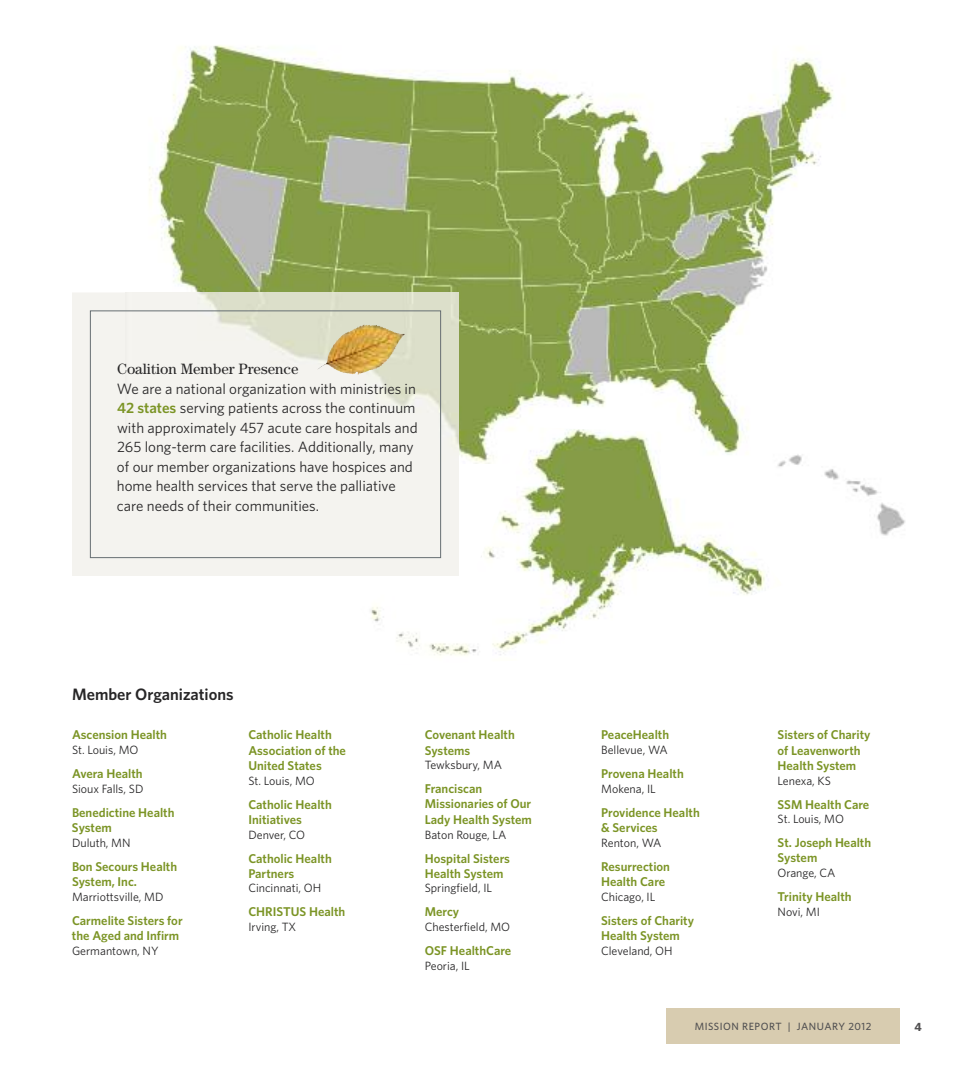
<style>
.page{position:relative;width:972px;height:1080px;background:#fff}
.page>*{position:absolute;margin:0;border:0;box-sizing:border-box;transform-origin:0 0}
.t1{font:600 16.5px "Whitney";color:#272627}
.t2{font:15px/19.5px "Whitney";color:#272627}
.t3{font:15px "Century";color:#272627}
.t4{font:600 12.75px/15.3px "Whitney";color:#7b9425}
.t5{font:12px "Whitney";color:#272627}
.t6{font:700 12px "Whitney";color:#525152}
.t7{font:500 10.5px "Whitney";letter-spacing:.05em;color:#525152}
.s1{font-weight:600;color:#7b9425}
</style>
<div class="page">
<img style="left:149px;top:45px;width:684px;height:382px">
<img style="left:370px;top:427px;width:395px;height:229px">
<div style="left:666px;top:1008px;width:234px;height:36px;background:#d8ccb0"></div>
<div style="left:72px;top:292px;width:387px;height:284px;background:#f4f3ef"></div>
<img style="left:126px;top:292px;width:333px;height:172px">
<div style="left:90px;top:310px;width:351px;height:248px;border:1px solid #666e72"></div>
<img style="left:364px;top:325px;width:41px;height:36px">
<img style="left:762px;top:442px;width:143px;height:106px">
<p class="t3" style="left:117px;top:364px;width:183px">Coalition Member Presence</p>
<p class="t2" style="left:117px;top:380px;width:302px">We are a national organization with ministries in <span class="s1">42 states</span> serving patients across the continuum with approximately 457 acute care hospitals and 265 long-term care facilities. Additionally, many of our member organizations have hospices and home health services that serve the palliative care needs of their communities.</p>
<p class="t1" style="left:72px;top:689px;width:163px">Member Organizations</p>
<p class="t4" style="left:72px;top:728px;width:96px">Ascension Health</p>
<p class="t5" style="left:72px;top:746px;width:68px">St. Louis, MO</p>
<p class="t4" style="left:72px;top:767px;width:72px">Avera Health</p>
<p class="t5" style="left:72px;top:784px;width:73px">Sioux Falls, SD</p>
<p class="t4" style="left:72px;top:806px;width:104px">Benedictine Health<br>System</p>
<p class="t5" style="left:72px;top:838px;width:60px">Duluth, MN</p>
<p class="t4" style="left:72px;top:860px;width:107px">Bon Secours Health<br>System, Inc.</p>
<p class="t5" style="left:72px;top:892px;width:93px">Marriottsville, MD</p>
<p class="t4" style="left:72px;top:914px;width:112px">Carmelite Sisters for the Aged and Infirm</p>
<p class="t5" style="left:72px;top:946px;width:88px">Germantown, NY</p>
<p class="t4" style="left:248px;top:728px;width:99px">Catholic Health<br>Association of the<br>United States</p>
<p class="t5" style="left:248px;top:776px;width:68px">St. Louis, MO</p>
<p class="t4" style="left:248px;top:798px;width:85px">Catholic Health<br>Initiatives</p>
<p class="t5" style="left:248px;top:830px;width:58px">Denver, CO</p>
<p class="t4" style="left:248px;top:852px;width:85px">Catholic Health<br>Partners</p>
<p class="t5" style="left:248px;top:884px;width:74px">Cincinnati, OH</p>
<p class="t4" style="left:248px;top:906px;width:98px">CHRISTUS Health</p>
<p class="t5" style="left:248px;top:923px;width:49px">Irving, TX</p>
<p class="t4" style="left:425px;top:728px;width:92px">Covenant Health<br>Systems</p>
<p class="t5" style="left:425px;top:761px;width:79px">Tewksbury, MA</p>
<p class="t4" style="left:425px;top:782px;width:109px">Franciscan<br>Missionaries of Our<br>Lady Health System</p>
<p class="t5" style="left:425px;top:830px;width:83px">Baton Rouge, LA</p>
<p class="t4" style="left:425px;top:852px;width:87px">Hospital Sisters<br>Health System</p>
<p class="t5" style="left:425px;top:884px;width:69px">Springfield, IL</p>
<p class="t4" style="left:425px;top:906px;width:36px">Mercy</p>
<p class="t5" style="left:425px;top:923px;width:87px">Chesterfield, MO</p>
<p class="t4" style="left:425px;top:944px;width:88px">OSF HealthCare</p>
<p class="t5" style="left:425px;top:962px;width:47px">Peoria, IL</p>
<p class="t4" style="left:601px;top:728px;width:69px">PeaceHealth</p>
<p class="t5" style="left:601px;top:746px;width:68px">Bellevue, WA</p>
<p class="t4" style="left:601px;top:767px;width:84px">Provena Health</p>
<p class="t5" style="left:601px;top:784px;width:56px">Mokena, IL</p>
<p class="t4" style="left:601px;top:806px;width:100px">Providence Health &amp; Services</p>
<p class="t5" style="left:601px;top:838px;width:62px">Renton, WA</p>
<p class="t4" style="left:601px;top:860px;width:70px">Resurrection<br>Health Care</p>
<p class="t5" style="left:601px;top:892px;width:56px">Chicago, IL</p>
<p class="t4" style="left:601px;top:914px;width:94px">Sisters of Charity<br>Health System</p>
<p class="t5" style="left:601px;top:946px;width:73px">Cleveland, OH</p>
<p class="t4" style="left:778px;top:728px;width:94px">Sisters of Charity of Leavenworth<br>Health System</p>
<p class="t5" style="left:778px;top:776px;width:55px">Lenexa, KS</p>
<p class="t4" style="left:778px;top:798px;width:93px">SSM Health Care</p>
<p class="t5" style="left:778px;top:815px;width:68px">St. Louis, MO</p>
<p class="t4" style="left:778px;top:836px;width:95px">St. Joseph Health<br>System</p>
<p class="t5" style="left:778px;top:869px;width:59px">Orange, CA</p>
<p class="t4" style="left:778px;top:890px;width:76px">Trinity Health</p>
<p class="t5" style="left:778px;top:908px;width:44px">Novi, MI</p>
<p class="t7" style="left:695px;top:1023px;width:178px">MISSION REPORT | JANUARY 2012</p>
<p class="t6" style="left:914px;top:1023px;width:9px">4</p>
</div>
